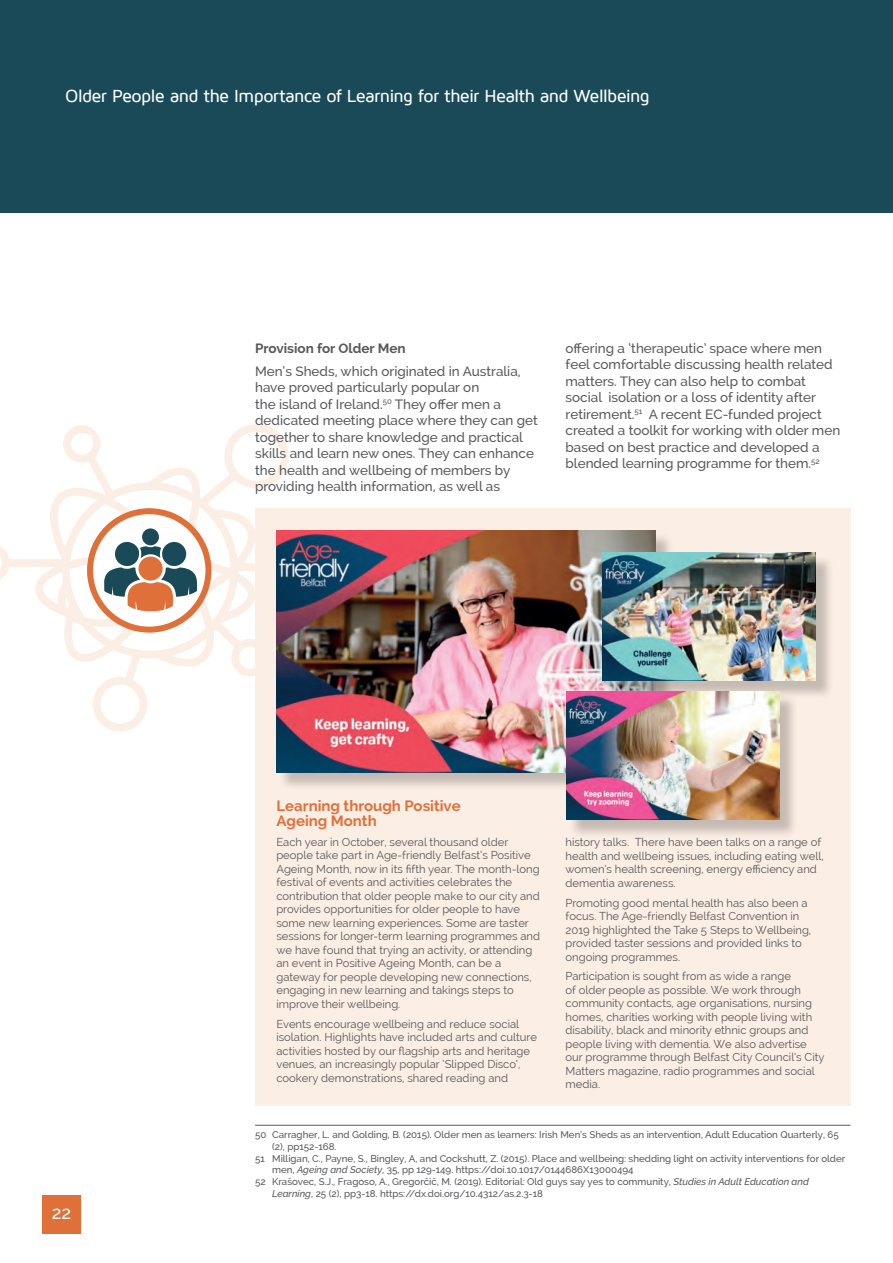
<style>
.page{position:relative;width:893px;height:1263px;background:#fff}
.page>*{position:absolute;margin:0;border:0;box-sizing:border-box;transform-origin:0 0}
.t1{font:500 18px "Maven Pro";letter-spacing:-.04em;color:#fff}
.t2{font:500 18px "Raleway";color:#fff}
.t3{font:700 15px/15px "Raleway";color:#e07039}
.t4{font:500 13.5px/16.5px "Raleway";color:#57585a}
.t5{font:700 13.5px "Raleway";color:#57585a}
.t6{font:11.25px/13.5px "Raleway";color:#57585a}
.t7{font:500 9.75px "Raleway";color:#57585a}
.s1{font-style:italic}
</style>
<div class="page">
<svg style="left:0;top:424px;width:289px;height:308px"></svg>
<svg style="left:92px;top:433px;width:4px;height:4px"></svg>
<svg style="left:90px;top:511px;width:118px;height:119px"></svg>
<div style="left:87px;top:508px;width:124px;height:125px;border:6px solid #e07039;border-radius:50%"></div>
<svg style="left:104px;top:528px;width:93px;height:83px"></svg>
<div style="left:255px;top:508px;width:595px;height:598px;background:#fbeee4"></div>
<div style="left:279px;top:532px;width:395px;height:259px;background:#231f20;opacity:.25"></div>
<img style="left:276px;top:530px;width:380px;height:242px">
<div style="left:0;top:0;width:893px;height:213px;background:#1a4a58"></div>
<div style="left:43px;top:1195px;width:38px;height:38px;background:#e07039"></div>
<div style="left:605px;top:555px;width:229px;height:144px;background:#231f20;opacity:.25"></div>
<img style="left:603px;top:552px;width:213px;height:129px">
<div style="left:568px;top:694px;width:230px;height:144px;background:#231f20;opacity:.25"></div>
<img style="left:566px;top:692px;width:213px;height:128px">
<hr style="left:255px;top:1125px;width:595px;height:1px;background:#57585a">
<h1 class="t1" style="left:65px;top:87px;width:586px">Older People and the Importance of Learning for their Health and Wellbeing</h1>
<p class="t5" style="left:255px;top:340px;width:152px">Provision for Older Men</p>
<p class="t4" style="left:255px;top:363px;width:284px">Men’s Sheds, which originated in Australia, have proved particularly popular on<br>the island of Ireland.<sup>50</sup> They offer men a dedicated meeting place where they can get together to share knowledge and practical skills and learn new ones. They can enhance the health and wellbeing of members by providing health information, as well as</p>
<p class="t4" style="left:566px;top:340px;width:276px">offering a ‘therapeutic’ space where men feel comfortable discussing health related matters. They can also help to combat social isolation or a loss of identity after retirement.<sup>51</sup> A recent EC-funded project created a toolkit for working with older men based on best practice and developed a blended learning programme for them.<sup>52</sup></p>
<h2 class="t3" style="left:276px;top:798px;width:186px">Learning through Positive<br>Ageing Month</h2>
<p class="t6" style="left:276px;top:835px;width:265px">Each year in October, several thousand older people take part in Age-friendly Belfast’s Positive Ageing Month, now in its fifth year. The month-long festival of events and activities celebrates the contribution that older people make to our city and provides opportunities for older people to have some new learning experiences. Some are taster sessions for longer-term learning programmes and we have found that trying an activity, or attending an event in Positive Ageing Month, can be a gateway for people developing new connections, engaging in new learning and takings steps to improve their wellbeing.</p>
<p class="t6" style="left:276px;top:1017px;width:262px">Events encourage wellbeing and reduce social isolation. Highlights have included arts and culture activities hosted by our flagship arts and heritage venues, an increasingly popular ‘Slipped Disco’, cookery demonstrations, shared reading and</p>
<p class="t6" style="left:566px;top:835px;width:260px">history talks. There have been talks on a range of health and wellbeing issues, including eating well, women’s health screening, energy efficiency and dementia awareness.</p>
<p class="t6" style="left:566px;top:896px;width:247px">Promoting good mental health has also been a focus. The Age-friendly Belfast Convention in 2019 highlighted the Take 5 Steps to Wellbeing, provided taster sessions and provided links to ongoing programmes.</p>
<p class="t6" style="left:566px;top:970px;width:260px">Participation is sought from as wide a range<br>of older people as possible. We work through community contacts, age organisations, nursing homes, charities working with people living with disability, black and minority ethnic groups and people living with dementia. We also advertise our programme through Belfast City Council’s City Matters magazine, radio programmes and social media.</p>
<h1 class="t2" style="left:52px;top:1202px;width:21px">22</h1>
<p class="t7" style="left:255px;top:1129px;width:585px">50 Carragher, L. and Golding, B. (2015). Older men as learners: Irish Men’s Sheds as an intervention, Adult Education Quarterly, 65</p>
<p class="t7" style="left:272px;top:1141px;width:66px">(2), pp152-168.</p>
<p class="t7" style="left:255px;top:1152px;width:592px">51 Milligan, C., Payne, S., Bingley, A, and Cockshutt, Z. (2015). Place and wellbeing: shedding light on activity interventions for older</p>
<p class="t7" style="left:272px;top:1164px;width:363px">men, <span class="s1">Ageing and Society</span>, 35, pp 129-149. https://doi.10.1017/0144686X13000494</p>
<p class="t7" style="left:255px;top:1176px;width:555px">52 Krašovec, S.J., Fragoso, A., Gregorčič, M. (2019). Editorial: Old guys say yes to community, <span class="s1">Studies in Adult Education and</span></p>
<p class="t7" style="left:272px;top:1187px;width:272px"><span class="s1">Learning</span>, 25 (2), pp3-18. https://dx.doi.org/10.4312/as.2.3-18</p>
</div>
